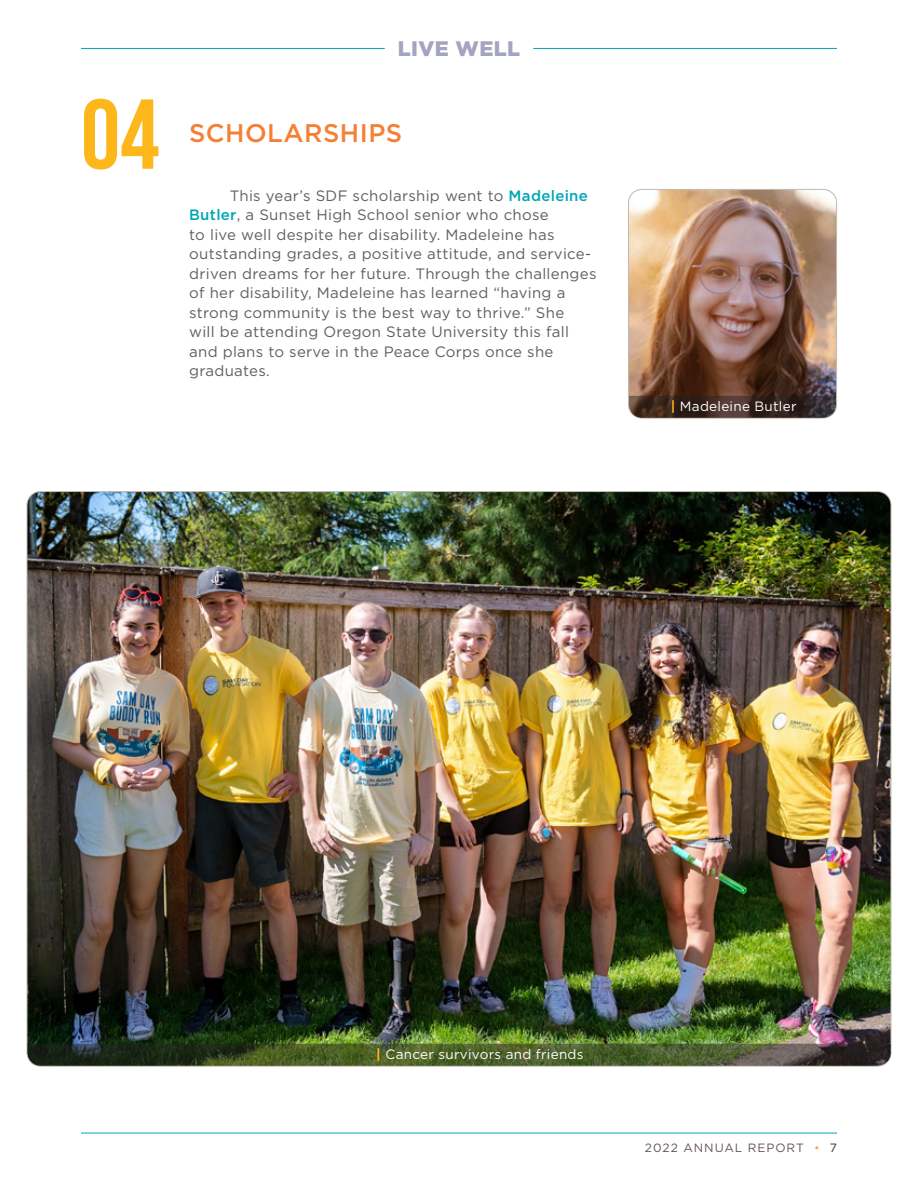
<style>
.page{position:relative;width:918px;height:1188px;background:#fff}
.page>*{position:absolute;margin:0;border:0;box-sizing:border-box;transform-origin:0 0}
.t1{font:99px "Bebas Neue";color:#fdb71b}
.t2{font:500 25.5px "Gotham";letter-spacing:.02em;color:#f57f35}
.t3{font:900 21px "Gotham";letter-spacing:.02em;color:#a3a4bf}
.t4{font:15px/19.5px "Gotham";letter-spacing:.02em;color:#5d6061}
.t5{font:13.5px "Gotham";letter-spacing:.02em;color:#fff}
.t6{font:12px "Gotham";letter-spacing:.08em;color:#635653}
.s1{font-weight:500;color:#00a6b6}
.s2{font-weight:700;color:#fdb71b}
.s3{color:#f9a26b}
.s4{color:#372d2b}
</style>
<div class="page">
<hr style="left:81px;top:48px;width:304px;height:1px;background:#00a6b6">
<hr style="left:533px;top:48px;width:304px;height:1px;background:#00a6b6">
<hr style="left:81px;top:1133px;width:756px;height:1px;background:#00a6b6">
<img style="left:628px;top:189px;width:209px;height:221px">
<div style="left:628px;top:189px;width:209px;height:229px;border:1px solid #bfbab0;border-radius:14px"></div>
<img style="left:27px;top:493px;width:864px;height:551px">
<svg style="left:629px;top:396px;width:207px;height:22px;background:#3f2e28"></svg>
<svg style="left:27px;top:1044px;width:864px;height:22px;background:#424f2c"></svg>
<h1 class="t1" style="left:81px;top:80px;width:80px">04</h1>
<h3 class="t3" style="left:398px;top:34px;width:124px">LIVE WELL</h3>
<h2 class="t2" style="left:189px;top:116px;width:215px">SCHOLARSHIPS</h2>
<p class="t4" style="left:189px;top:186px;width:409px;text-indent:40px">This year’s SDF scholarship went to <span class="s1">Madeleine Butler</span>, a Sunset High School senior who chose<br>to live well despite her disability. Madeleine has outstanding grades, a positive attitude, and service&shy;driven dreams for her future. Through the challenges of her disability, Madeleine has learned “having a strong community is the best way to thrive.” She<br>will be attending Oregon State University this fall and plans to serve in the Peace Corps once she graduates.</p>
<p class="t5" style="left:671px;top:398px;width:127px"><span class="s2">|</span> Madeleine Butler</p>
<p class="t5" style="left:376px;top:1046px;width:209px"><span class="s2">|</span> Cancer survivors and friends</p>
<p class="t6" style="left:645px;top:1140px;width:194px">2022 ANNUAL REPORT <span class="s3">•</span> <span class="s4">7</span></p>
</div>
